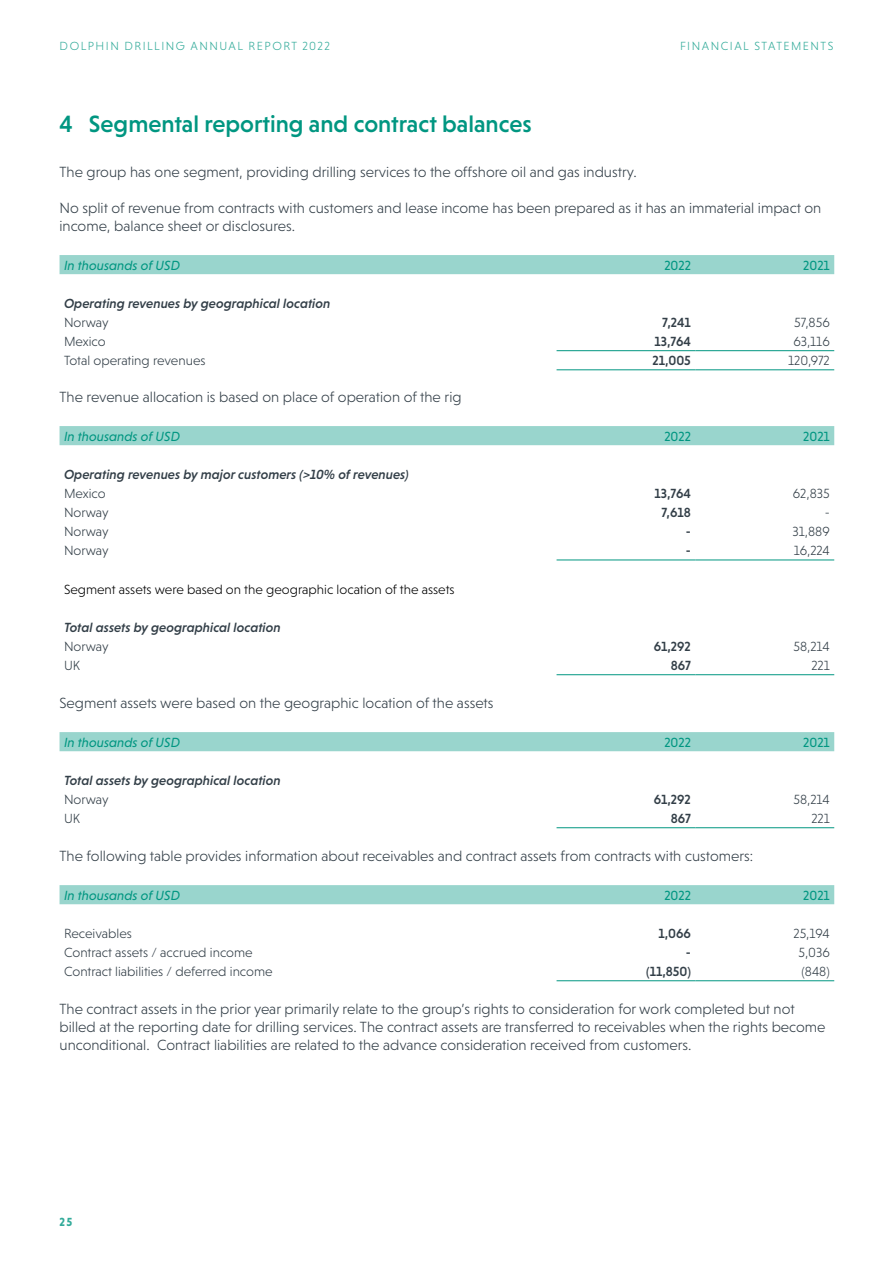
<style>
.page{position:relative;width:893px;height:1263px;background:#fff}
.page>*{position:absolute;margin:0;border:0;box-sizing:border-box;transform-origin:0 0}
.t1{font:500 24px "Niveau Grotesk";color:#009681}
.t2{font:300 15px/18px "Niveau Grotesk";color:#333f48}
.t3{font:300 13.5px "Niveau Grotesk";color:#333f48}
.t4{font:italic 500 13.5px "Niveau Grotesk";color:#333f48}
.t5{font:italic 13.5px "Niveau Grotesk";color:#009681}
.t6{font:500 13.5px "Niveau Grotesk";color:#333f48}
.t7{font:300 13.5px "Niveau Grotesk";color:#000}
.t8{font:13.5px "Niveau Grotesk";color:#009681}
.t9{font:300 12px "Niveau Grotesk";letter-spacing:.12em;color:#33ab9a}
.t10{font:700 12px "Niveau Grotesk";color:#33ab9a}
</style>
<div class="page">
<div style="left:60px;top:255px;width:774px;height:19px;background:#99d5cd"></div>
<hr style="left:557px;top:350px;width:138px;height:1px;background:#009681">
<hr style="left:695px;top:350px;width:139px;height:1px;background:#009681">
<hr style="left:557px;top:369px;width:138px;height:1px;background:#009681">
<hr style="left:695px;top:369px;width:139px;height:1px;background:#009681">
<div style="left:60px;top:426px;width:774px;height:19px;background:#99d5cd"></div>
<hr style="left:557px;top:560px;width:138px;height:1px;background:#009681">
<hr style="left:695px;top:560px;width:139px;height:1px;background:#009681">
<hr style="left:557px;top:674px;width:138px;height:1px;background:#009681">
<hr style="left:695px;top:674px;width:139px;height:1px;background:#009681">
<div style="left:60px;top:732px;width:774px;height:19px;background:#99d5cd"></div>
<hr style="left:557px;top:827px;width:138px;height:1px;background:#009681">
<hr style="left:695px;top:827px;width:139px;height:1px;background:#009681">
<div style="left:60px;top:885px;width:774px;height:19px;background:#99d5cd"></div>
<hr style="left:557px;top:980px;width:138px;height:1px;background:#009681">
<hr style="left:695px;top:980px;width:139px;height:1px;background:#009681">
<p class="t9" style="left:60px;top:40px;width:272px">DOLPHIN DRILLING ANNUAL REPORT 2022</p>
<p class="t9" style="left:680px;top:40px;width:155px">FINANCIAL STATEMENTS</p>
<h1 class="t1" style="left:60px;top:110px;width:474px">4 Segmental reporting and contract balances</h1>
<p class="t2" style="left:60px;top:163px;width:579px">The group has one segment, providing drilling services to the offshore oil and gas industry.</p>
<p class="t2" style="left:60px;top:199px;width:763px">No split of revenue from contracts with customers and lease income has been prepared as it has an immaterial impact on income, balance sheet or disclosures.</p>
<p class="t5" style="left:64px;top:257px;width:118px">In thousands of USD</p>
<p class="t8" style="left:664px;top:257px;width:28px">2022</p>
<p class="t8" style="left:803px;top:257px;width:28px">2021</p>
<p class="t4" style="left:64px;top:296px;width:268px">Operating revenues by geographical location</p>
<p class="t3" style="left:64px;top:315px;width:46px">Norway</p>
<p class="t6" style="left:662px;top:315px;width:30px">7,241</p>
<p class="t3" style="left:794px;top:315px;width:37px">57,856</p>
<p class="t3" style="left:64px;top:334px;width:43px">Mexico</p>
<p class="t6" style="left:654px;top:334px;width:38px">13,764</p>
<p class="t3" style="left:793px;top:334px;width:38px">63,116</p>
<p class="t3" style="left:64px;top:353px;width:143px">Total operating revenues</p>
<p class="t6" style="left:652px;top:353px;width:40px">21,005</p>
<p class="t3" style="left:788px;top:353px;width:43px">120,972</p>
<p class="t2" style="left:60px;top:388px;width:404px">The revenue allocation is based on place of operation of the rig</p>
<p class="t5" style="left:64px;top:428px;width:118px">In thousands of USD</p>
<p class="t8" style="left:664px;top:428px;width:28px">2022</p>
<p class="t8" style="left:803px;top:428px;width:28px">2021</p>
<p class="t4" style="left:64px;top:467px;width:346px">Operating revenues by major customers (&gt;10% of revenues)</p>
<p class="t3" style="left:64px;top:486px;width:43px">Mexico</p>
<p class="t6" style="left:654px;top:486px;width:38px">13,764</p>
<p class="t3" style="left:793px;top:486px;width:38px">62,835</p>
<p class="t3" style="left:64px;top:505px;width:46px">Norway</p>
<p class="t6" style="left:661px;top:505px;width:31px">7,618</p>
<p class="t3" style="left:825px;top:505px;width:7px">-</p>
<p class="t3" style="left:64px;top:524px;width:46px">Norway</p>
<p class="t6" style="left:686px;top:524px;width:7px">-</p>
<p class="t3" style="left:792px;top:524px;width:39px">31,889</p>
<p class="t3" style="left:64px;top:543px;width:46px">Norway</p>
<p class="t6" style="left:686px;top:543px;width:7px">-</p>
<p class="t3" style="left:794px;top:543px;width:38px">16,224</p>
<p class="t7" style="left:64px;top:581px;width:392px">Segment assets were based on the geographic location of the assets</p>
<p class="t4" style="left:64px;top:620px;width:218px">Total assets by geographical location</p>
<p class="t3" style="left:64px;top:639px;width:46px">Norway</p>
<p class="t6" style="left:654px;top:639px;width:39px">61,292</p>
<p class="t3" style="left:793px;top:639px;width:38px">58,214</p>
<p class="t3" style="left:64px;top:658px;width:18px">UK</p>
<p class="t6" style="left:671px;top:658px;width:22px">867</p>
<p class="t3" style="left:811px;top:658px;width:20px">221</p>
<p class="t2" style="left:60px;top:694px;width:435px">Segment assets were based on the geographic location of the assets</p>
<p class="t5" style="left:64px;top:734px;width:118px">In thousands of USD</p>
<p class="t8" style="left:664px;top:734px;width:28px">2022</p>
<p class="t8" style="left:803px;top:734px;width:28px">2021</p>
<p class="t4" style="left:64px;top:773px;width:218px">Total assets by geographical location</p>
<p class="t3" style="left:64px;top:792px;width:46px">Norway</p>
<p class="t6" style="left:654px;top:792px;width:39px">61,292</p>
<p class="t3" style="left:793px;top:792px;width:38px">58,214</p>
<p class="t3" style="left:64px;top:811px;width:18px">UK</p>
<p class="t6" style="left:671px;top:811px;width:22px">867</p>
<p class="t3" style="left:811px;top:811px;width:20px">221</p>
<p class="t2" style="left:60px;top:847px;width:695px">The following table provides information about receivables and contract assets from contracts with customers:</p>
<p class="t5" style="left:64px;top:887px;width:118px">In thousands of USD</p>
<p class="t8" style="left:664px;top:887px;width:28px">2022</p>
<p class="t8" style="left:803px;top:887px;width:28px">2021</p>
<p class="t3" style="left:64px;top:926px;width:69px">Receivables</p>
<p class="t6" style="left:658px;top:926px;width:34px">1,066</p>
<p class="t3" style="left:793px;top:926px;width:38px">25,194</p>
<p class="t3" style="left:64px;top:945px;width:190px">Contract assets / accrued income</p>
<p class="t6" style="left:686px;top:945px;width:7px">-</p>
<p class="t3" style="left:798px;top:945px;width:33px">5,036</p>
<p class="t3" style="left:64px;top:964px;width:210px">Contract liabilities / deferred income</p>
<p class="t6" style="left:646px;top:964px;width:46px">(11,850)</p>
<p class="t3" style="left:802px;top:964px;width:30px">(848)</p>
<p class="t2" style="left:60px;top:1000px;width:767px">The contract assets in the prior year primarily relate to the group’s rights to consideration for work completed but not billed at the reporting date for drilling services. The contract assets are transferred to receivables when the rights become unconditional. Contract liabilities are related to the advance consideration received from customers.</p>
<p class="t10" style="left:60px;top:1215px;width:14px">25</p>
</div>
